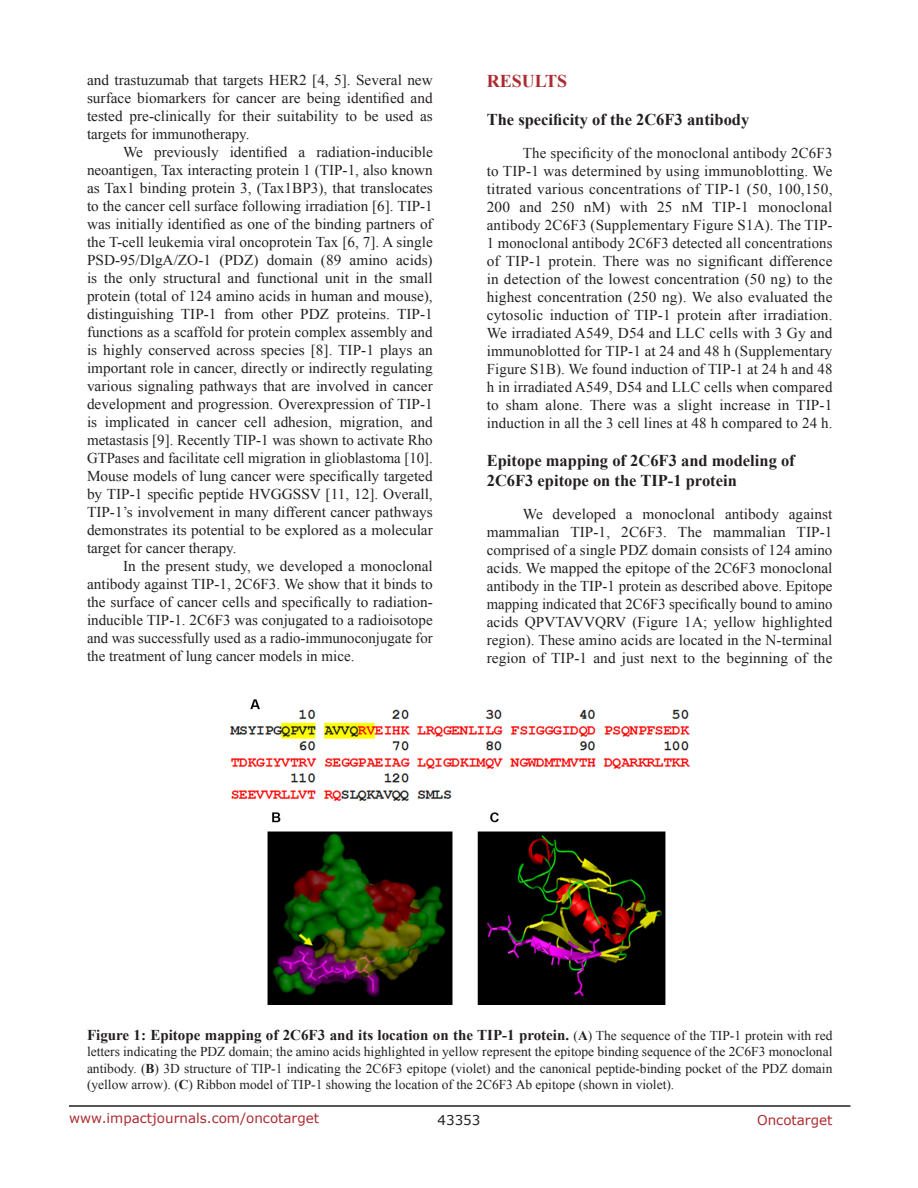
<style>
.page{position:relative;width:918px;height:1188px;background:#fff}
.page>*{position:absolute;margin:0;border:0;box-sizing:border-box;transform-origin:0 0}
.Heading{font:700 18px "Times New Roman";color:#ac2b31}
.SubHeading_middle{font:700 16.5px/19.8px "Times New Roman";color:#231f20}
.SubHeading{font:700 16.5px "Times New Roman";color:#231f20}
.BodyText{font:15px/18px "Times New Roman";color:#231f20;text-align:justify}
.FigureText{font:700 15px "Times New Roman";color:#231f20}
.FigureText-2{font:13.5px/16.2px "Times New Roman";color:#231f20;text-align:justify}
.t1{font:13.5px "Verdana";color:#ac2b31}
.t2{font:13.5px "Verdana";color:#231f20}
.s1{font-weight:400;font-size:13.5px}
.s2{font-size:13.5px}
.s3{font-weight:700}
</style>
<div class="page">
<hr style="left:69px;top:1105px;width:781px;height:2px;background:#231f20">
<img style="left:230px;top:700px;width:459px;height:304px">
<p class="BodyText" style="left:87px;top:71px;width:347px">and trastuzumab that targets HER2 [4, 5]. Several new surface biomarkers for cancer are being identified and tested pre-clinically for their suitability to be used as targets for immunotherapy.</p>
<p class="BodyText" style="left:87px;top:143px;width:347px;text-indent:36px">We previously identified a radiation-inducible neoantigen, Tax interacting protein 1 (TIP-1, also known as Tax1 binding protein 3, (Tax1BP3), that translocates to the cancer cell surface following irradiation [6]. TIP-1 was initially identified as one of the binding partners of the T-cell leukemia viral oncoprotein Tax [6, 7]. A single PSD-95/DlgA/ZO-1 (PDZ) domain (89 amino acids) is the only structural and functional unit in the small protein (total of 124 amino acids in human and mouse), distinguishing TIP-1 from other PDZ proteins. TIP-1 functions as a scaffold for protein complex assembly and is highly conserved across species [8]. TIP-1 plays an important role in cancer, directly or indirectly regulating various signaling pathways that are involved in cancer development and progression. Overexpression of TIP-1 is implicated in cancer cell adhesion, migration, and metastasis [9]. Recently TIP-1 was shown to activate Rho GTPases and facilitate cell migration in glioblastoma [10].<br>Mouse models of lung cancer were specifically targeted by TIP-1 specific peptide HVGGSSV [11, 12]. Overall, TIP-1’s involvement in many different cancer pathways demonstrates its potential to be explored as a molecular target for cancer therapy.</p>
<p class="BodyText" style="left:87px;top:557px;width:347px;text-indent:36px">In the present study, we developed a monoclonal antibody against TIP-1, 2C6F3. We show that it binds to the surface of cancer cells and specifically to radiation&shy;inducible TIP-1. 2C6F3 was conjugated to a radioisotope and was successfully used as a radio-immunoconjugate for the treatment of lung cancer models in mice.</p>
<p class="Heading" style="left:487px;top:69px;width:82px">RESULTS</p>
<p class="SubHeading" style="left:487px;top:108px;width:264px">The specificity of the 2C6F3 antibody</p>
<p class="BodyText" style="left:487px;top:144px;width:347px;text-indent:36px">The specificity of the monoclonal antibody 2C6F3 to TIP-1 was determined by using immunoblotting. We titrated various concentrations of TIP-1 (50, 100,150, 200 and 250 nM) with 25 nM TIP-1 monoclonal antibody 2C6F3 (Supplementary Figure S1A). The TIP-1 monoclonal antibody 2C6F3 detected all concentrations of TIP-1 protein. There was no significant difference in detection of the lowest concentration (50 ng) to the highest concentration (250 ng). We also evaluated the cytosolic induction of TIP-1 protein after irradiation.<br>We irradiated A549, D54 and LLC cells with 3 Gy and immunoblotted for TIP-1 at 24 and 48 h (Supplementary Figure S1B). We found induction of TIP-1 at 24 h and 48 h in irradiated A549, D54 and LLC cells when compared to sham alone. There was a slight increase in TIP-1 induction in all the 3 cell lines at 48 h compared to 24 h.</p>
<p class="SubHeading_middle" style="left:487px;top:450px;width:310px">Epitope mapping of 2C6F3 and modeling of<br>2C6F3 epitope on the TIP-1 protein</p>
<p class="BodyText" style="left:487px;top:504px;width:347px;text-indent:36px">We developed a monoclonal antibody against mammalian TIP-1, 2C6F3. The mammalian TIP-1 comprised of a single PDZ domain consists of 124 amino acids. We mapped the epitope of the 2C6F3 monoclonal antibody in the TIP-1 protein as described above. Epitope mapping indicated that 2C6F3 specifically bound to amino acids QPVTAVVQRV (Figure 1A; yellow highlighted region). These amino acids are located in the N-terminal region of TIP-1 and just next to the beginning of the</p>
<p class="FigureText" style="left:87px;top:1025px;width:747px">Figure 1: Epitope mapping of 2C6F3 and its location on the TIP-1 protein. <span class="s1">(</span><span class="s2">A</span><span class="s1">) The sequence of the TIP-1 protein with red</span></p>
<p class="FigureText-2" style="left:87px;top:1044px;width:747px">letters indicating the PDZ domain; the amino acids highlighted in yellow represent the epitope binding sequence of the 2C6F3 monoclonal antibody. (<span class="s3">B</span>) 3D structure of TIP-1 indicating the 2C6F3 epitope (violet) and the canonical peptide-binding pocket of the PDZ domain (yellow arrow). (<span class="s3">C</span>) Ribbon model of TIP-1 showing the location of the 2C6F3 Ab epitope (shown in violet).</p>
<p class="t1" style="left:69px;top:1109px;width:252px">www.impactjournals.com/oncotarget</p>
<p class="t2" style="left:438px;top:1111px;width:44px">43353</p>
<p class="t1" style="left:757px;top:1111px;width:77px">Oncotarget</p>
</div>
